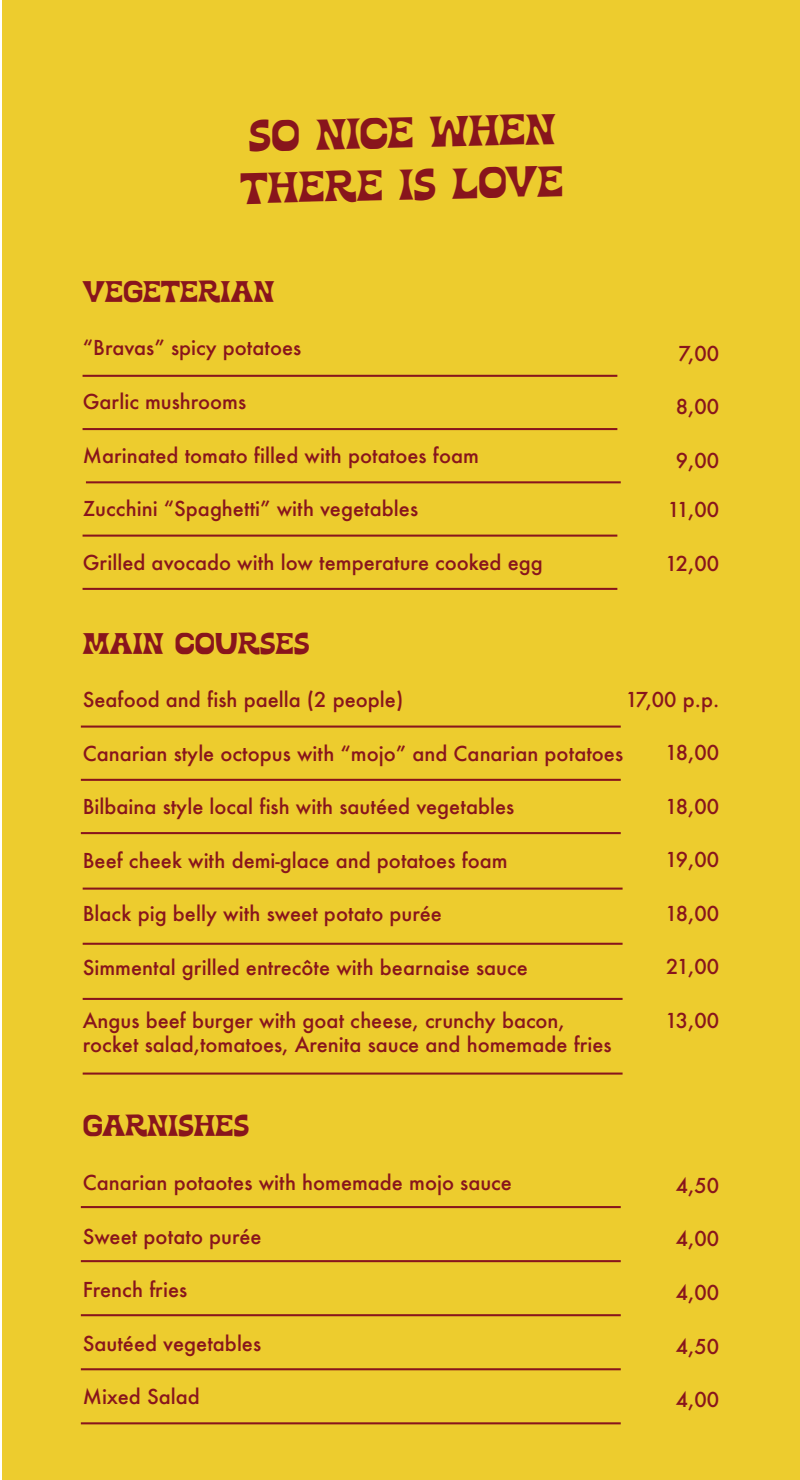
<style>
.page{position:relative;width:800px;height:1480px;background:#fff}
.page>*{position:absolute;margin:0;border:0;box-sizing:border-box;transform-origin:0 0}
.t1{font:43.6px/52px "Long Summer";color:#88151c}
.t2{font:30px "Long Summer";color:#88151c}
.t3{font:500 20px/24px "Futura";color:#88151c}
</style>
<div class="page">
<div style="left:2px;top:0;width:797px;height:1480px;background:#edcc2e"></div>
<hr style="left:82px;top:375px;width:535px;height:2px;background:#88151c">
<hr style="left:82px;top:428px;width:535px;height:2px;background:#88151c">
<hr style="left:86px;top:481px;width:534px;height:2px;background:#88151c">
<hr style="left:82px;top:534px;width:535px;height:3px;background:#88151c">
<hr style="left:82px;top:588px;width:535px;height:2px;background:#88151c">
<hr style="left:81px;top:725px;width:539px;height:2px;background:#88151c">
<hr style="left:81px;top:779px;width:539px;height:2px;background:#88151c">
<hr style="left:81px;top:832px;width:539px;height:2px;background:#88151c">
<hr style="left:83px;top:887px;width:539px;height:2px;background:#88151c">
<hr style="left:83px;top:943px;width:539px;height:2px;background:#88151c">
<hr style="left:83px;top:998px;width:539px;height:2px;background:#88151c">
<hr style="left:81px;top:1368px;width:539px;height:2px;background:#88151c">
<hr style="left:81px;top:1422px;width:539px;height:2px;background:#88151c">
<hr style="left:83px;top:1072px;width:539px;height:2px;background:#88151c">
<hr style="left:81px;top:1206px;width:539px;height:2px;background:#88151c">
<hr style="left:81px;top:1260px;width:539px;height:2px;background:#88151c">
<hr style="left:81px;top:1314px;width:539px;height:2px;background:#88151c">
<h1 class="t1" style="left:239px;top:107px;width:324px;rotate:-1deg">SO NICE WHEN<br>THERE IS LOVE</h1>
<h2 class="t2" style="left:83px;top:272px;width:193px">VEGETERIAN</h2>
<p class="t3" style="left:83px;top:336px;width:220px">“Bravas” spicy potatoes</p>
<p class="t3" style="left:83px;top:389px;width:165px">Garlic mushrooms</p>
<p class="t3" style="left:83px;top:443px;width:397px">Marinated tomato filled with potatoes foam</p>
<p class="t3" style="left:83px;top:496px;width:337px">Zucchini “Spaghetti” with vegetables</p>
<p class="t3" style="left:83px;top:550px;width:461px">Grilled avocado with low temperature cooked egg</p>
<p class="t3" style="left:678px;top:341px;width:42px">7,00</p>
<p class="t3" style="left:675px;top:395px;width:45px">8,00</p>
<p class="t3" style="left:675px;top:448px;width:45px">9,00</p>
<p class="t3" style="left:667px;top:498px;width:53px">11,00</p>
<p class="t3" style="left:665px;top:551px;width:55px">12,00</p>
<h2 class="t2" style="left:83px;top:623px;width:228px">MAIN COURSES</h2>
<p class="t3" style="left:83px;top:687px;width:322px">Seafood and fish paella (2 people)</p>
<p class="t3" style="left:83px;top:741px;width:541px">Canarian style octopus with “mojo” and Canarian potatoes</p>
<p class="t3" style="left:83px;top:794px;width:433px">Bilbaina style local fish with sautéed vegetables</p>
<p class="t3" style="left:83px;top:848px;width:426px">Beef cheek with demi-glace and potatoes foam</p>
<p class="t3" style="left:83px;top:901px;width:360px">Black pig belly with sweet potato purée</p>
<p class="t3" style="left:83px;top:955px;width:446px">Simmental grilled entrecôte with bearnaise sauce</p>
<p class="t3" style="left:83px;top:1008px;width:530px">Angus beef burger with goat cheese, crunchy bacon, rocket salad,tomatoes, Arenita sauce and homemade fries</p>
<p class="t3" style="left:625px;top:687px;width:95px">17,00 p.p.</p>
<p class="t3" style="left:665px;top:740px;width:56px">18,00</p>
<p class="t3" style="left:665px;top:794px;width:56px">18,00</p>
<p class="t3" style="left:665px;top:847px;width:55px">19,00</p>
<p class="t3" style="left:665px;top:901px;width:56px">18,00</p>
<p class="t3" style="left:666px;top:954px;width:54px">21,00</p>
<p class="t3" style="left:665px;top:1008px;width:56px">13,00</p>
<h2 class="t2" style="left:83px;top:1106px;width:168px">GARNISHES</h2>
<p class="t3" style="left:83px;top:1170px;width:430px">Canarian potaotes with homemade mojo sauce</p>
<p class="t3" style="left:83px;top:1224px;width:180px">Sweet potato purée</p>
<p class="t3" style="left:83px;top:1277px;width:106px">French fries</p>
<p class="t3" style="left:83px;top:1331px;width:180px">Sautéed vegetables</p>
<p class="t3" style="left:83px;top:1384px;width:118px">Mixed Salad</p>
<p class="t3" style="left:675px;top:1173px;width:45px">4,50</p>
<p class="t3" style="left:675px;top:1227px;width:45px">4,00</p>
<p class="t3" style="left:675px;top:1280px;width:45px">4,00</p>
<p class="t3" style="left:675px;top:1334px;width:45px">4,50</p>
<p class="t3" style="left:675px;top:1387px;width:45px">4,00</p>
</div>
